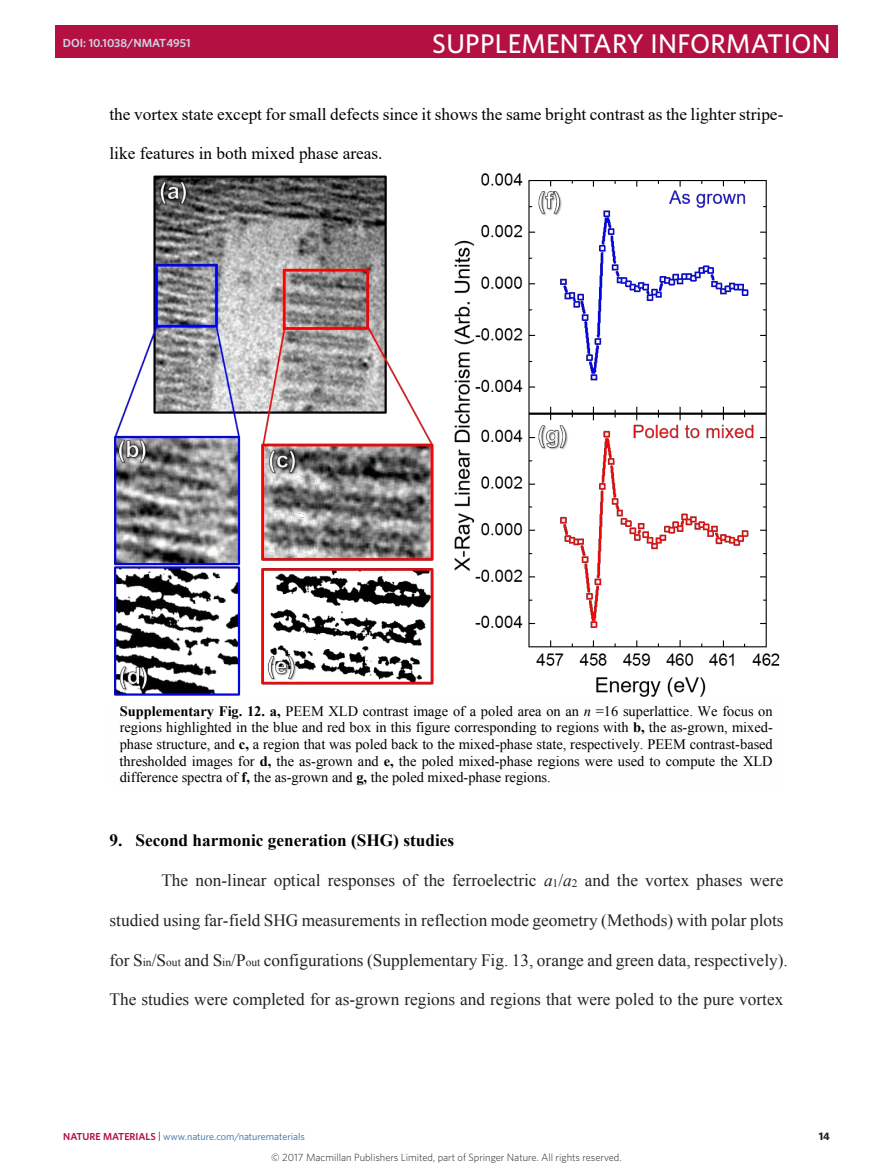
<style>
.page{position:relative;width:893px;height:1174px;background:#fff}
.page>*{position:absolute;margin:0;border:0;box-sizing:border-box;transform-origin:0 0}
.t1{font:500 27px "Whitney";letter-spacing:.01em;color:#fff}
.t2{font:17.25px "Times New Roman";color:#222}
.t3{font:17.25px "Times New Roman";color:#000}
.t4{font:700 17.25px "Times New Roman";color:#000}
.t5{font:14.4px/16.5px "Times New Roman";color:#000;text-align:justify}
.t6{font:600 11.7px "Whitney";color:#cfd4e4}
.t7{font:700 10.8px "Whitney";color:#231f20}
.t8{font:300 10.5px "Whitney";color:#231f20}
.t9{font:10.2px "Whitney";color:#316a9f}
.s1{font-weight:700}
.s2{font-style:italic}
.s3{font-size:11.55px}
.s4{font-weight:600;color:#b41142}
.s5{color:#231f20}
</style>
<div class="page">
<div style="left:56px;top:25px;width:782px;height:33px;background:#b41142"></div>
<img style="left:114px;top:173px;width:666px;height:524px">
<p class="t6" style="left:63px;top:35px;width:129px">DOI: 10.1038/NMAT4951</p>
<h1 class="t1" style="left:432px;top:25px;width:400px">SUPPLEMENTARY INFORMATION</h1>
<p class="t3" style="left:109px;top:102px;width:675px">the vortex state except for small defects since it shows the same bright contrast as the lighter stripe-</p>
<p class="t3" style="left:109px;top:141px;width:275px">like features in both mixed phase areas.</p>
<p class="t5" style="left:120px;top:702px;width:655px"><span class="s1">Supplementary Fig. 12. a,</span> PEEM XLD contrast image of a poled area on an <span class="s2">n</span> =16 superlattice. We focus on regions highlighted in the blue and red box in this figure corresponding to regions with <span class="s1">b,</span> the as-grown, mixed&shy;phase structure, and <span class="s1">c,</span> a region that was poled back to the mixed-phase state, respectively. PEEM contrast-based thresholded images for <span class="s1">d,</span> the as-grown and <span class="s1">e,</span> the poled mixed-phase regions were used to compute the XLD difference spectra of <span class="s1">f,</span> the as-grown and <span class="s1">g,</span> the poled mixed-phase regions.</p>
<p class="t4" style="left:109px;top:828px;width:346px">9. Second harmonic generation (SHG) studies</p>
<p class="t2" style="left:161px;top:868px;width:623px">The non-linear optical responses of the ferroelectric <span class="s2">a</span><span class="s3">1</span>/<span class="s2">a</span><span class="s3">2</span> and the vortex phases were</p>
<p class="t2" style="left:109px;top:908px;width:676px">studied using far-field SHG measurements in reflection mode geometry (Methods) with polar plots</p>
<p class="t2" style="left:109px;top:948px;width:680px">for S<span class="s3">in</span>/S<span class="s3">out</span> and S<span class="s3">in</span>/P<span class="s3">out</span> configurations (Supplementary Fig. 13, orange and green data, respectively).</p>
<p class="t2" style="left:109px;top:988px;width:675px">The studies were completed for as-grown regions and regions that were poled to the pure vortex</p>
<p class="t9" style="left:63px;top:1129px;width:243px"><span class="s4">NATURE MATERIALS</span> <span class="s5">|</span> www.nature.com/naturematerials</p>
<p class="t7" style="left:819px;top:1128px;width:13px">14</p>
<p class="t8" style="left:271px;top:1150px;width:352px">© 2017 Macmillan Publishers Limited, part of Springer Nature. All rights reserved.</p>
</div>
